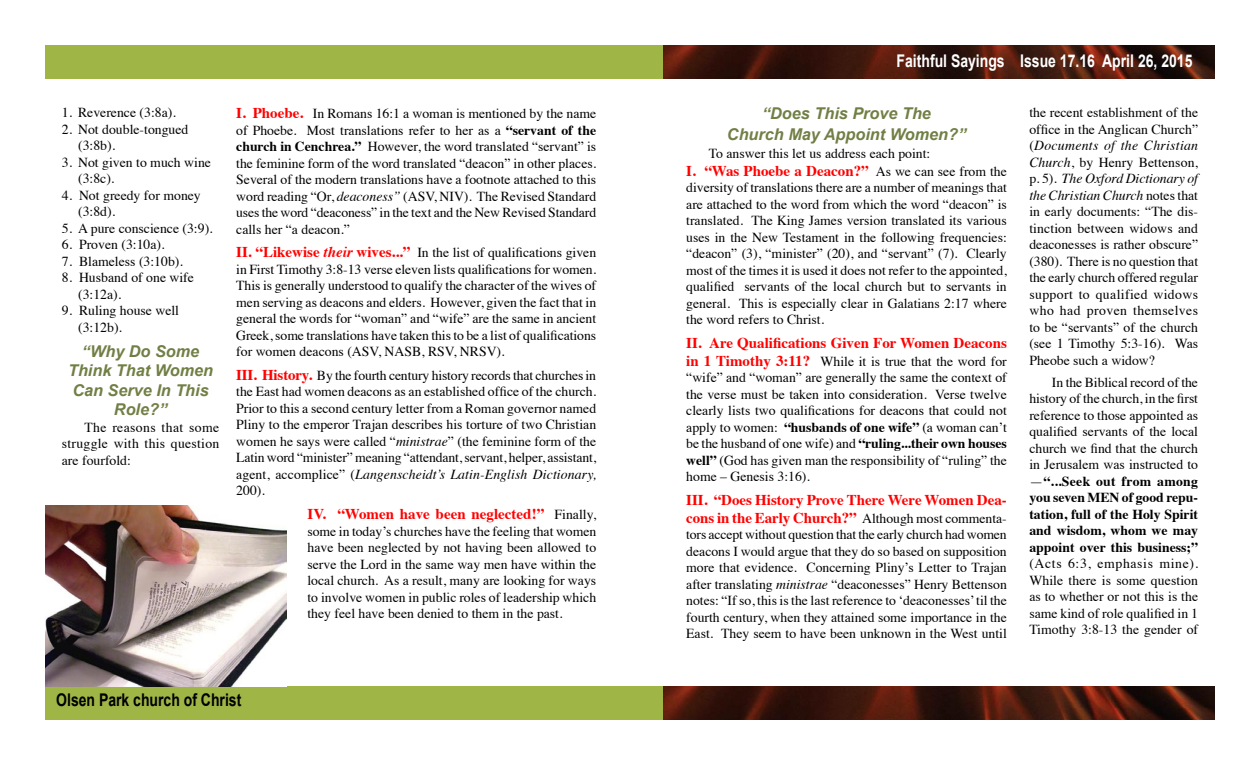
<style>
.page{position:relative;width:1260px;height:765px;background:#fff}
.page>*{position:absolute;margin:0;border:0;box-sizing:border-box;transform-origin:0 0}
.t1{font:700 17.5px "Arial";color:#fff;scale:.8 1}
.t2{font:700 17.5px "Arial";color:#000;scale:.8 1}
.t3{font:italic 700 16.25px/19.5px "Arial";color:#717f45;text-align:center}
.t4{font:700 15px/18px "Times";color:#f00}
.t5{font:13.75px/16.5px "Times";color:#000;text-align:justify}
.s1{font-weight:700;font-size:15px;color:#f00}
.s2{font-weight:700}
.s3{font-style:italic}
.s4{font-weight:700;font-style:italic;font-size:15px;color:#f00}
.s5{font-weight:400;font-size:13.75px;color:#000}
</style>
<div class="page">
<div style="left:45px;top:45px;width:630px;height:34px;background:#9fb546"></div>
<div style="left:45px;top:686px;width:630px;height:34px;background:#9fb546"></div>
<img style="left:664px;top:686px;width:551px;height:34px">
<img style="left:664px;top:45px;width:551px;height:34px">
<img style="left:45px;top:505px;width:241px;height:181px">
<p class="t5" style="left:62px;top:103px;width:115px">1. Reverence (3:8a).</p>
<p class="t5" style="left:78px;top:120px;width:112px;text-indent:-16px">2. Not double-tongued (3:8b).</p>
<p class="t5" style="left:78px;top:153px;width:134px;text-indent:-16px">3. Not given to much wine (3:8c).</p>
<p class="t5" style="left:78px;top:186px;width:124px;text-indent:-16px">4. Not greedy for money (3:8d).</p>
<p class="t5" style="left:62px;top:219px;width:152px">5. A pure conscience (3:9).</p>
<p class="t5" style="left:62px;top:235px;width:104px">6. Proven (3:10a).</p>
<p class="t5" style="left:62px;top:252px;width:123px">7. Blameless (3:10b).</p>
<p class="t5" style="left:78px;top:268px;width:117px;text-indent:-16px">8. Husband of one wife (3:12a).</p>
<p class="t5" style="left:78px;top:301px;width:103px;text-indent:-16px">9. Ruling house well (3:12b).</p>
<p class="t3" style="left:68px;top:342px;width:147px">“Why Do Some<br>Think That Women<br>Can Serve In This<br>Role?”</p>
<p class="t5" style="left:62px;top:418px;width:159px;text-indent:22px">The reasons that some struggle with this question are fourfold:</p>
<p class="t5" style="left:236px;top:104px;width:362px"><span class="s1">I. Phoebe.</span> In Romans 16:1 a woman is mentioned by the name of Phoebe. Most translations refer to her as a <span class="s2">“servant of the church in Cenchrea.”</span> However, the word translated “servant” is the feminine form of the word translated “deacon” in other places.<br>Several of the modern translations have a footnote attached to this word reading “Or, <span class="s3">deaconess”</span> (ASV, NIV)<span class="s3">.</span> The Revised Standard uses the word “deaconess” in the text and the New Revised Standard calls her “a deacon.”</p>
<p class="t5" style="left:236px;top:243px;width:362px"><span class="s1">II. “Likewise</span> <span class="s4">their</span> <span class="s1">wives...”</span> In the list of qualifications given in First Timothy 3:8-13 verse eleven lists qualifications for women.<br>This is generally understood to qualify the character of the wives of men serving as deacons and elders. However, given the fact that in general the words for “woman” and “wife” are the same in ancient Greek, some translations have taken this to be a list of qualifications for women deacons (ASV, NASB, RSV, NRSV).</p>
<p class="t5" style="left:236px;top:366px;width:362px"><span class="s1">III. History.</span> By the fourth century history records that churches in the East had women deacons as an established office of the church.<br>Prior to this a second century letter from a Roman governor named Pliny to the emperor Trajan describes his torture of two Christian women he says were called “<span class="s3">ministrae</span>” (the feminine form of the Latin word “minister” meaning “attendant, servant, helper, assistant, agent, accomplice” (<span class="s3">Langenscheidt’s Latin-English Dictionary, </span>200).</p>
<p class="t4" style="left:308px;top:503px;width:290px">IV. “Women have been neglected!” <span class="s5">Finally,</span></p>
<p class="t5" style="left:307px;top:521px;width:290px">some in today’s churches have the feeling that women have been neglected by not having been allowed to serve the Lord in the same way men have within the local church. As a result, many are looking for ways to involve women in public roles of leadership which they feel have been denied to them in the past.</p>
<p class="t2" style="left:56px;top:688px;width:233px">Olsen Park church of Christ</p>
<p class="t1" style="left:897px;top:49px;width:371px">Faithful Sayings Issue 17.16 April 26, 2015</p>
<p class="t3" style="left:727px;top:103px;width:241px;line-height:21px">“Does This Prove The<br>Church May Appoint Women?”</p>
<p class="t5" style="left:709px;top:144px;width:223px">To answer this let us address each point:</p>
<p class="t4" style="left:686px;top:160px;width:322px">I. “Was Phoebe a Deacon?” <span class="s5">As we can see from the</span></p>
<p class="t5" style="left:686px;top:178px;width:322px">diversity of translations there are a number of meanings that are attached to the word from which the word “deacon” is translated. The King James version translated its various uses in the New Testament in the following frequencies: “deacon” (3), “minister” (20), and “servant” (7). Clearly most of the times it is used it does not refer to the appointed, qualified servants of the local church but to servants in general. This is especially clear in Galatians 2:17 where the word refers to Christ.</p>
<p class="t4" style="left:686px;top:332px;width:322px">II. Are Qualifications Given For Women Deacons</p>
<p class="t5" style="left:686px;top:352px;width:322px"><span class="s1">in 1 Timothy 3:11?</span> While it is true that the word for “wife” and “woman” are generally the same the context of the verse must be taken into consideration. Verse twelve clearly lists two qualifications for deacons that could not apply to women: <span class="s2">“husbands of one wife”</span> (a woman can’t be the husband of one wife) and <span class="s2">“ruling...their own houses well”</span> (God has given man the responsibility of “ruling” the home – Genesis 3:16).</p>
<p class="t4" style="left:686px;top:489px;width:322px">III. “Does History Prove There Were Women Dea&shy;cons in the Early Church?” <span class="s5">Although most commenta-</span></p>
<p class="t5" style="left:686px;top:525px;width:322px">tors accept without question that the early church had women deacons I would argue that they do so based on supposition more that evidence. Concerning Pliny’s Letter to Trajan after translating <span class="s3">ministrae</span> “deaconesses” Henry Bettenson notes: “If so, this is the last reference to ‘deaconesses’ til the fourth century, when they attained some importance in the East. They seem to have been unknown in the West until</p>
<p class="t5" style="left:1029px;top:103px;width:170px">the recent establishment of the office in the Anglican Church” (<span class="s3">Documents of the Christian Church</span>, by Henry Bettenson, p. 5). <span class="s3">The Oxford Dictionary of the Christian Church</span> notes that in early documents: “The dis&shy;tinction between widows and deaconesses is rather obscure” (380). There is no question that the early church offered regular support to qualified widows who had proven themselves to be “servants” of the church (see 1 Timothy 5:3-16). Was Pheobe such a widow?</p>
<p class="t5" style="left:1029px;top:373px;width:170px;text-indent:22px">In the Biblical record of the history of the church, in the first reference to those appointed as qualified servants of the local church we find that the church in Jerusalem was instructed to —<span class="s2">“...Seek out from among you seven MEN of good repu&shy;tation, full of the Holy Spirit and wisdom, whom we may appoint over this business;”</span></p>
<p class="t5" style="left:1029px;top:554px;width:170px">(Acts 6:3, emphasis mine).<br>While there is some question as to whether or not this is the same kind of role qualified in 1<br>Timothy 3:8-13 the gender of</p>
</div>
